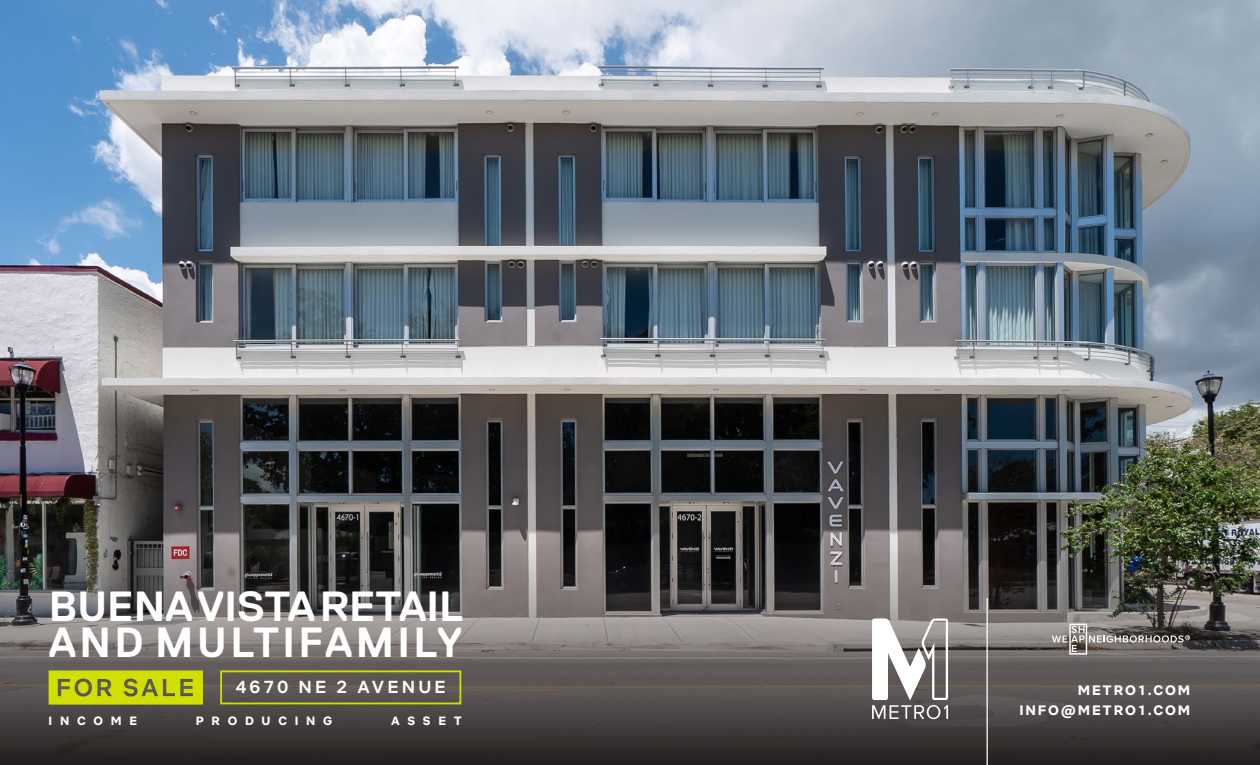
<style>
.page{position:relative;width:1260px;height:765px;background:#fff}
.page>*{position:absolute;margin:0;border:0;box-sizing:border-box;transform-origin:0 0}
.t1{font:700 42.12px/36.2px "Replica Std";color:#fff}
.t2{font:500 17.5px "Netflix Sans";letter-spacing:.18em;color:#fff}
.t3{font:700 13.75px/20px "Netflix Sans";letter-spacing:.13em;color:#fff;text-align:right}
.t4{font:700 12.12px "Netflix Sans";letter-spacing:.64em;color:#fff}
</style>
<div class="page">
<img style="left:0;top:0;width:1260px;height:544px">
<svg style="left:0;top:544px;width:1260px;height:221px;background:#575352"></svg>
<svg style="left:872px;top:618px;width:76px;height:101px"></svg>
<svg style="left:1052px;top:624px;width:138px;height:31px;background:#7c7673"></svg>
<hr style="left:987px;top:598px;width:1px;height:167px;background:#fff">
<div style="left:220px;top:670px;width:241px;height:34px;border:2px solid #d0df00"></div>
<svg style="left:49px;top:671px;width:154px;height:34px;background:#bbc60f"></svg>
<p class="t1" style="left:49px;top:588px;width:415px">BUENA VISTA RETAIL<br>AND MULTIFAMILY</p>
<p class="t2" style="left:236px;top:675px;width:211px">4670 NE 2 AVENUE</p>
<p class="t4" style="left:49px;top:712px;width:90px">INCOME</p>
<p class="t4" style="left:196px;top:712px;width:138px">PRODUCING</p>
<p class="t4" style="left:391px;top:712px;width:73px">ASSET</p>
<p class="t3" style="left:1020px;top:679px;width:172px">METRO1.COM<br>INFO@METRO1.COM</p>
</div>
